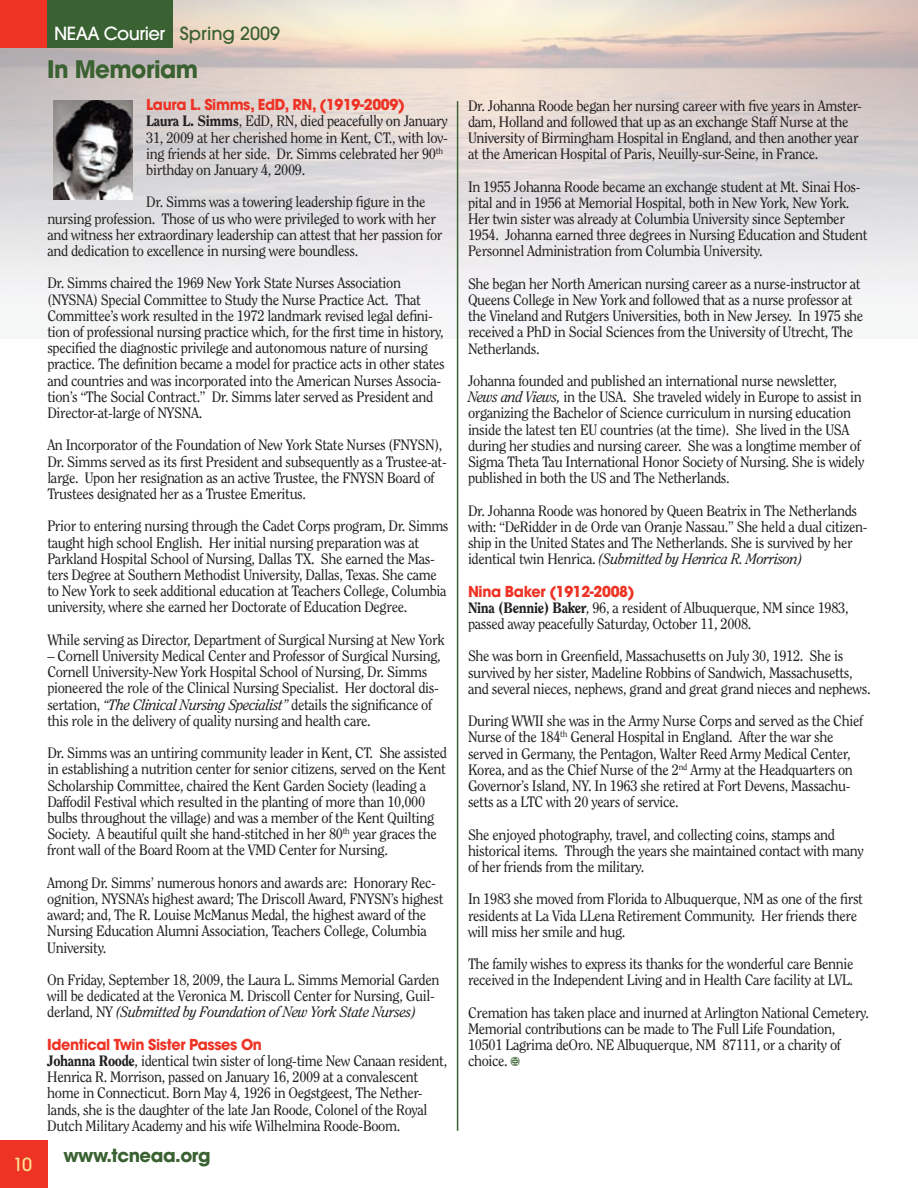
<style>
.page{position:relative;width:918px;height:1188px;background:#fff}
.page>*{position:absolute;margin:0;border:0;box-sizing:border-box;transform-origin:0 0}
.t1{font:700 24px "Avant Garde";letter-spacing:-.025em;color:#3a6131;scale:.96 1}
.t2{font:500 18px "Avant Garde";letter-spacing:-.03em;color:#fff}
.t3{font:700 18px "Avant Garde";letter-spacing:-.025em;color:#3a6131}
.t4{font:500 18px "Avant Garde";color:#ffe292}
.t5{font:15px/16.2px "Clearface";letter-spacing:-.025em;color:#231f20;scale:.96 1}
.t6{font:700 15px "Avant Garde";letter-spacing:-.025em;color:#ee3224;scale:.96 1}
.s1{color:#3a6131}
.s2{font-weight:800}
.s3{font-style:italic}
</style>
<div class="page">
<img style="left:0;top:0;width:918px;height:338px">
<div style="left:0;top:0;width:47px;height:47px;background:#ee3224"></div>
<div style="left:47px;top:0;width:126px;height:47px;background:#3a6131"></div>
<div style="left:0;top:1141px;width:47px;height:47px;background:#ee3224"></div>
<hr style="left:457px;top:101px;width:1px;height:1030px;background:#3a6131">
<img style="left:53px;top:101px;width:80px;height:98px">
<p class="t2" style="left:54px;top:22px;width:228px">NEAA Courier <span class="s1">Spring 2009</span></p>
<h1 class="t1" style="left:47px;top:53px;width:159px">In Memoriam</h1>
<p class="t6" style="left:146px;top:95px;width:271px">Laura L. Simms, EdD, RN, (1919-2009)</p>
<p class="t5" style="left:146px;top:113px;width:316px"><span class="s2">Laura L. Simms</span>, EdD, RN, died peacefully on January 31, 2009 at her cherished home in Kent, CT., with lov&shy;ing friends at her side. Dr. Simms celebrated her 90<sup>th </sup>birthday on January 4, 2009.</p>
<p class="t5" style="left:47px;top:194px;width:413px;text-indent:99px">Dr. Simms was a towering leadership figure in the nursing profession. Those of us who were privileged to work with her and witness her extraordinary leadership can attest that her passion for and dedication to excellence in nursing were boundless.</p>
<p class="t5" style="left:47px;top:275px;width:416px">Dr. Simms chaired the 1969 New York State Nurses Association (NYSNA) Special Committee to Study the Nurse Practice Act. That Committee’s work resulted in the 1972 landmark revised legal defini&shy;tion of professional nursing practice which, for the first time in history, specified the diagnostic privilege and autonomous nature of nursing practice. The definition became a model for practice acts in other states and countries and was incorporated into the American Nurses Associa&shy;tion’s “The Social Contract.” Dr. Simms later served as President and Director-at-large of NYSNA.</p>
<p class="t5" style="left:47px;top:437px;width:418px">An Incorporator of the Foundation of New York State Nurses (FNYSN), Dr. Simms served as its first President and subsequently as a Trustee-at&shy;large. Upon her resignation as an active Trustee, the FNYSN Board of Trustees designated her as a Trustee Emeritus.</p>
<p class="t5" style="left:47px;top:518px;width:419px">Prior to entering nursing through the Cadet Corps program, Dr. Simms taught high school English. Her initial nursing preparation was at Parkland Hospital School of Nursing, Dallas TX. She earned the Mas&shy;ters Degree at Southern Methodist University, Dallas, Texas. She came to New York to seek additional education at Teachers College, Columbia university, where she earned her Doctorate of Education Degree.</p>
<p class="t5" style="left:47px;top:631px;width:415px">While serving as Director, Department of Surgical Nursing at New York</p>
<p class="t5" style="left:47px;top:648px;width:411px">– Cornell University Medical Center and Professor of Surgical Nursing, Cornell University-New York Hospital School of Nursing, Dr. Simms pioneered the role of the Clinical Nursing Specialist. Her doctoral dis&shy;sertation, <span class="s3">“The Clinical Nursing Specialist”</span> details the significance of this role in the delivery of quality nursing and health care.</p>
<p class="t5" style="left:47px;top:745px;width:418px">Dr. Simms was an untiring community leader in Kent, CT. She assisted in establishing a nutrition center for senior citizens, served on the Kent Scholarship Committee, chaired the Kent Garden Society (leading a Daffodil Festival which resulted in the planting of more than 10,000 bulbs throughout the village) and was a member of the Kent Quilting Society. A beautiful quilt she hand-stitched in her 80<sup>th</sup> year graces the front wall of the Board Room at the VMD Center for Nursing.</p>
<p class="t5" style="left:47px;top:874px;width:414px">Among Dr. Simms’ numerous honors and awards are: Honorary Rec&shy;ognition, NYSNA’s highest award; The Driscoll Award, FNYSN’s highest award; and, The R. Louise McManus Medal, the highest award of the Nursing Education Alumni Association, Teachers College, Columbia University.</p>
<p class="t5" style="left:47px;top:972px;width:410px">On Friday, September 18, 2009, the Laura L. Simms Memorial Garden will be dedicated at the Veronica M. Driscoll Center for Nursing, Guil&shy;derland, NY <span class="s3">(Submitted by Foundation of New York State Nurses)</span></p>
<p class="t6" style="left:47px;top:1035px;width:225px">Identical Twin Sister Passes On</p>
<p class="t5" style="left:47px;top:1053px;width:418px"><span class="s2">Johanna Roode</span>, identical twin sister of long-time New Canaan resident, Henrica R. Morrison, passed on January 16, 2009 at a convalescent home in Connecticut. Born May 4, 1926 in Oegstgeest, The Nether&shy;lands, she is the daughter of the late Jan Roode, Colonel of the Royal Dutch Military Academy and his wife Wilhelmina Roode-Boom.</p>
<p class="t4" style="left:13px;top:1154px;width:21px">10</p>
<p class="t3" style="left:63px;top:1144px;width:149px">www.tcneaa.org</p>
<p class="t5" style="left:468px;top:97px;width:412px">Dr. Johanna Roode began her nursing career with five years in Amster&shy;dam, Holland and followed that up as an exchange Staff Nurse at the University of Birmingham Hospital in England, and then another year at the American Hospital of Paris, Neuilly-sur-Seine, in France.</p>
<p class="t5" style="left:468px;top:178px;width:418px">In 1955 Johanna Roode became an exchange student at Mt. Sinai Hos&shy;pital and in 1956 at Memorial Hospital, both in New York, New York.<br>Her twin sister was already at Columbia University since September 1954. Johanna earned three degrees in Nursing Education and Student Personnel Administration from Columbia University.</p>
<p class="t5" style="left:468px;top:275px;width:413px">She began her North American nursing career as a nurse-instructor at Queens College in New York and followed that as a nurse professor at the Vineland and Rutgers Universities, both in New Jersey. In 1975 she received a PhD in Social Sciences from the University of Utrecht, The Netherlands.</p>
<p class="t5" style="left:468px;top:372px;width:414px">Johanna founded and published an international nurse newsletter, <span class="s3">News and Views,</span> in the USA. She traveled widely in Europe to assist in organizing the Bachelor of Science curriculum in nursing education inside the latest ten EU countries (at the time). She lived in the USA during her studies and nursing career. She was a longtime member of Sigma Theta Tau International Honor Society of Nursing. She is widely published in both the US and The Netherlands.</p>
<p class="t5" style="left:468px;top:502px;width:418px">Dr. Johanna Roode was honored by Queen Beatrix in The Netherlands with: “DeRidder in de Orde van Oranje Nassau.” She held a dual citizen&shy;ship in the United States and The Netherlands. She is survived by her identical twin Henrica. <span class="s3">(Submitted by Henrica R. Morrison)</span></p>
<p class="t6" style="left:468px;top:581px;width:175px">Nina Baker (1912-2008)</p>
<p class="t5" style="left:468px;top:599px;width:398px"><span class="s2">Nina (Bennie) Baker</span>, 96, a resident of Albuquerque, NM since 1983, passed away peacefully Saturday, October 11, 2008.</p>
<p class="t5" style="left:468px;top:648px;width:421px">She was born in Greenfield, Massachusetts on July 30, 1912. She is survived by her sister, Madeline Robbins of Sandwich, Massachusetts, and several nieces, nephews, grand and great grand nieces and nephews.</p>
<p class="t5" style="left:468px;top:713px;width:413px">During WWII she was in the Army Nurse Corps and served as the Chief Nurse of the 184<sup>th</sup> General Hospital in England. After the war she served in Germany, the Pentagon, Walter Reed Army Medical Center, Korea, and as the Chief Nurse of the 2<sup>nd</sup> Army at the Headquarters on Governor’s Island, NY. In 1963 she retired at Fort Devens, Massachu&shy;setts as a LTC with 20 years of service.</p>
<p class="t5" style="left:468px;top:826px;width:414px">She enjoyed photography, travel, and collecting coins, stamps and historical items. Through the years she maintained contact with many of her friends from the military.</p>
<p class="t5" style="left:468px;top:891px;width:413px">In 1983 she moved from Florida to Albuquerque, NM as one of the first residents at La Vida LLena Retirement Community. Her friends there will miss her smile and hug.</p>
<p class="t5" style="left:468px;top:956px;width:403px">The family wishes to express its thanks for the wonderful care Bennie received in the Independent Living and in Health Care facility at LVL.</p>
<p class="t5" style="left:468px;top:1004px;width:419px">Cremation has taken place and inurned at Arlington National Cemetery.<br>Memorial contributions can be made to The Full Life Foundation, 10501 Lagrima deOro. NE Albuquerque, NM 87111, or a charity of choice.</p>
</div>
